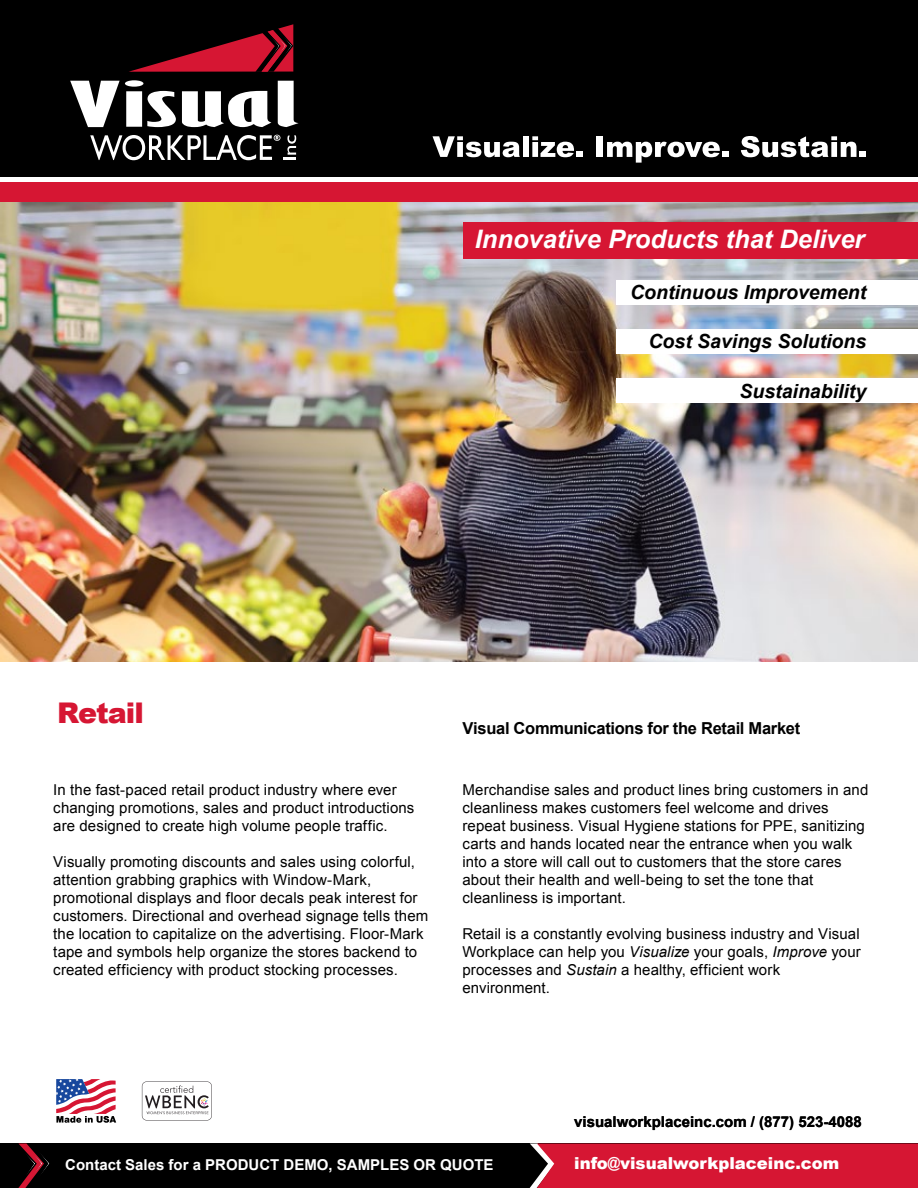
<style>
.page{position:relative;width:918px;height:1188px;background:#fff}
.page>*{position:absolute;margin:0;border:0;box-sizing:border-box;transform-origin:0 0}
.t1{font:900 28.5px "Arial";letter-spacing:-.035em;color:#d61633}
.t2{font:italic 700 25.5px "Arial";color:#fff}
.t3{font:italic 700 19.5px "Arial";color:#000}
.t4{font:700 16.5px "Arial";letter-spacing:-.02em;color:#000}
.t5{font:900 16.5px "Arial";color:#fff}
.t6{font:15px/18px "Arial";letter-spacing:.01em;color:#000}
.t7{font:700 15px "Arial";color:#fff}
.t8{font:700 15px "Arial";color:#000}
.s1{font-style:italic}
</style>
<div class="page">
<img style="left:0;top:201px;width:918px;height:461px">
<div style="left:464px;top:223px;width:454px;height:36px;background:#d61633"></div>
<div style="left:616px;top:280px;width:302px;height:24px;background:#fff"></div>
<div style="left:616px;top:329px;width:302px;height:24px;background:#fff"></div>
<div style="left:616px;top:378px;width:302px;height:25px;background:#fff"></div>
<svg style="left:142px;top:1081px;width:70px;height:39px"></svg>
<svg style="left:56px;top:1079px;width:60px;height:44px"></svg>
<div style="left:0;top:1143px;width:918px;height:45px;background:#000"></div>
<svg style="left:18px;top:1143px;width:32px;height:45px"></svg>
<div style="left:530px;top:1143px;width:388px;height:45px;background:#d61633"></div>
<div style="left:0;top:0;width:918px;height:176px;background:#000"></div>
<div style="left:0;top:182px;width:918px;height:19px;background:#d61633"></div>
<svg style="left:129px;top:24px;width:164px;height:48px"></svg>
<svg style="left:70px;top:80px;width:106px;height:47px"></svg>
<svg style="left:182px;top:91px;width:89px;height:36px"></svg>
<svg style="left:278px;top:81px;width:21px;height:46px"></svg>
<svg style="left:90px;top:135px;width:206px;height:25px"></svg>
<svg style="left:741px;top:136px;width:125px;height:21px"></svg>
<div style="left:722px;top:151px;width:7px;height:6px;background:#fff"></div>
<svg style="left:607px;top:142px;width:113px;height:21px"></svg>
<div style="left:596px;top:136px;width:7px;height:21px;background:#fff"></div>
<svg style="left:532px;top:136px;width:51px;height:21px"></svg>
<div style="left:523px;top:136px;width:5px;height:21px;background:#fff"></div>
<svg style="left:433px;top:136px;width:87px;height:21px"></svg>
<h2 class="t2" style="left:475px;top:229px;width:391px">Innovative Products that Deliver</h2>
<h3 class="t3" style="left:630px;top:284px;width:238px">Continuous Improvement</h3>
<h3 class="t3" style="left:648px;top:334px;width:219px">Cost Savings Solutions</h3>
<h3 class="t3" style="left:739px;top:383px;width:128px">Sustainability</h3>
<h1 class="t1" style="left:57px;top:702px;width:88px">Retail</h1>
<p class="t6" style="left:53px;top:782px;width:363px">In the fast-paced retail product industry where ever changing promotions, sales and product introductions are designed to create high volume people traffic.</p>
<p class="t6" style="left:53px;top:854px;width:376px">Visually promoting discounts and sales using colorful, attention grabbing graphics with Window-Mark, promotional displays and floor decals peak interest for customers. Directional and overhead signage tells them the location to capitalize on the advertising. Floor-Mark tape and symbols help organize the stores backend to created efficiency with product stocking processes.</p>
<p class="t4" style="left:462px;top:722px;width:339px">Visual Communications for the Retail Market</p>
<p class="t6" style="left:462px;top:782px;width:407px">Merchandise sales and product lines bring customers in and cleanliness makes customers feel welcome and drives repeat business. Visual Hygiene stations for PPE, sanitizing carts and hands located near the entrance when you walk into a store will call out to customers that the store cares about their health and well-being to set the tone that cleanliness is important.</p>
<p class="t6" style="left:462px;top:926px;width:400px">Retail is a constantly evolving business industry and Visual Workplace can help you <span class="s1">Visualize</span> your goals, <span class="s1">Improve</span> your processes and <span class="s1">Sustain</span> a healthy, efficient work environment.</p>
<p class="t8" style="left:574px;top:1116px;width:289px">visualworkplaceinc.com / (877) 523-4088</p>
<p class="t7" style="left:65px;top:1159px;width:430px">Contact Sales for a PRODUCT DEMO, SAMPLES OR QUOTE</p>
<p class="t5" style="left:574px;top:1156px;width:267px">info@visualworkplaceinc.com</p>
</div>
